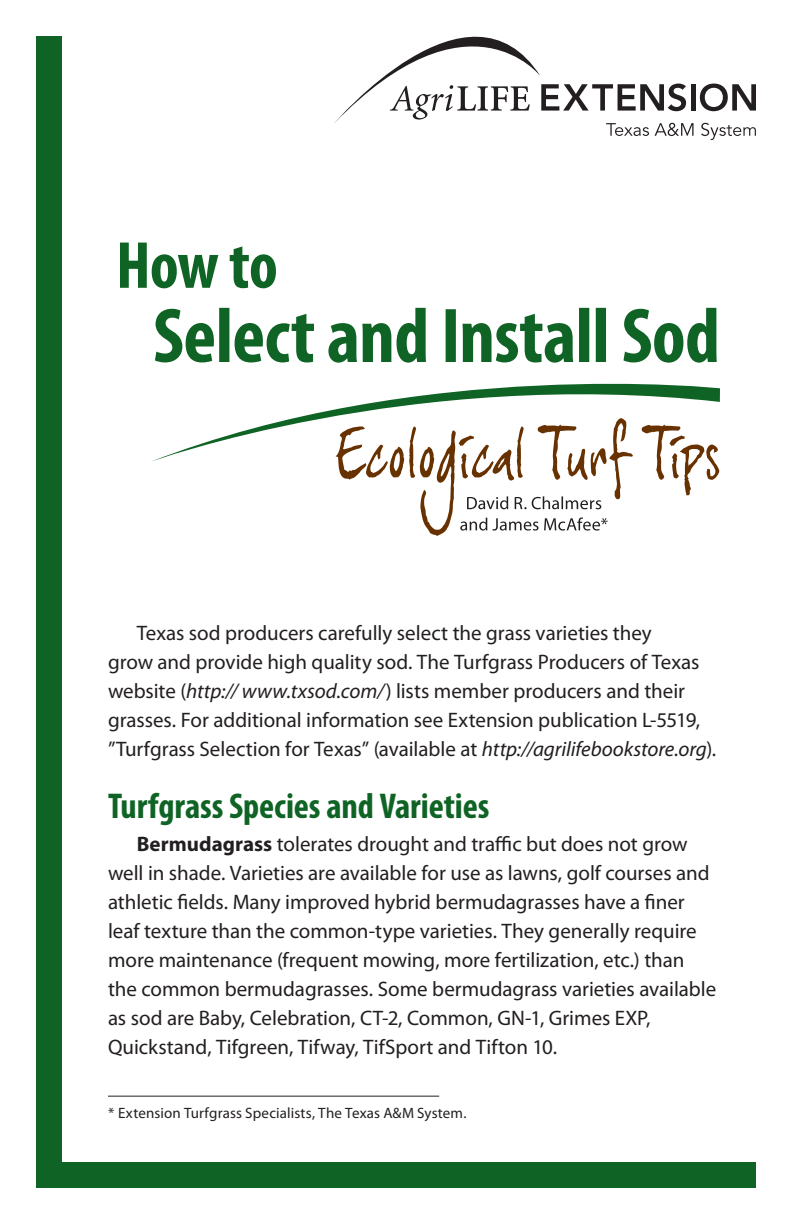
<style>
.page{position:relative;width:792px;height:1224px;background:#fff}
.page>*{position:absolute;margin:0;border:0;box-sizing:border-box;transform-origin:0 0}
.heading2{font:700 condensed 36px "Myriad Pro";color:#0f6425}
.body_text{font:21px/29px "Myriad Pro";color:#231f20}
.body_text-2{font:15px "Myriad Pro";letter-spacing:.01em;color:#231f20}
.s1{font-style:italic}
.s2{font-weight:700}
</style>
<div class="page">
<div style="left:36px;top:36px;width:26px;height:1152px;background:#0f6425"></div>
<div style="left:47px;top:1162px;width:709px;height:26px;background:#0f6425"></div>
<hr style="left:108px;top:1096px;width:331px;height:1px;background:#231f20">
<div style="left:691px;top:84px;width:5px;height:27px;background:#231f20"></div>
<svg style="left:700px;top:83px;width:56px;height:28px"></svg>
<svg style="left:701px;top:123px;width:55px;height:17px"></svg>
<svg style="left:334px;top:36px;width:360px;height:100px"></svg>
<svg style="left:155px;top:308px;width:562px;height:48px"></svg>
<svg style="left:120px;top:243px;width:156px;height:45px"></svg>
<svg style="left:338px;top:462px;width:381px;height:74px"></svg>
<svg style="left:151px;top:356px;width:569px;height:106px"></svg>
<p class="body_text" style="left:108px;top:618px;width:610px;text-indent:29px">Texas sod producers carefully select the grass varieties they<br>grow and provide high quality sod. The Turfgrass Producers of Texas website (<span class="s1">http:// www.txsod.com/</span>) lists member producers and their grasses. For additional information see Extension publication L-5519, ”Turfgrass Selection for Texas” (available at <span class="s1">http://agrilifebookstore.org</span>).</p>
<p class="heading2" style="left:108px;top:783px;width:383px">Turfgrass Species and Varieties</p>
<p class="body_text" style="left:108px;top:829px;width:610px;text-indent:29px"><span class="s2">Bermudagrass</span> tolerates drought and traffic but does not grow well in shade. Varieties are available for use as lawns, golf courses and athletic fields. Many improved hybrid bermudagrasses have a finer leaf texture than the common-type varieties. They generally require more maintenance (frequent mowing, more fertilization, etc.) than the common bermudagrasses. Some bermudagrass varieties available as sod are Baby, Celebration, CT-2, Common, GN-1, Grimes EXP, Quickstand, Tifgreen, Tifway, TifSport and Tifton 10.</p>
<p class="body_text-2" style="left:108px;top:1104px;width:360px">* Extension Turfgrass Specialists, The Texas A&amp;M System.</p>
</div>
